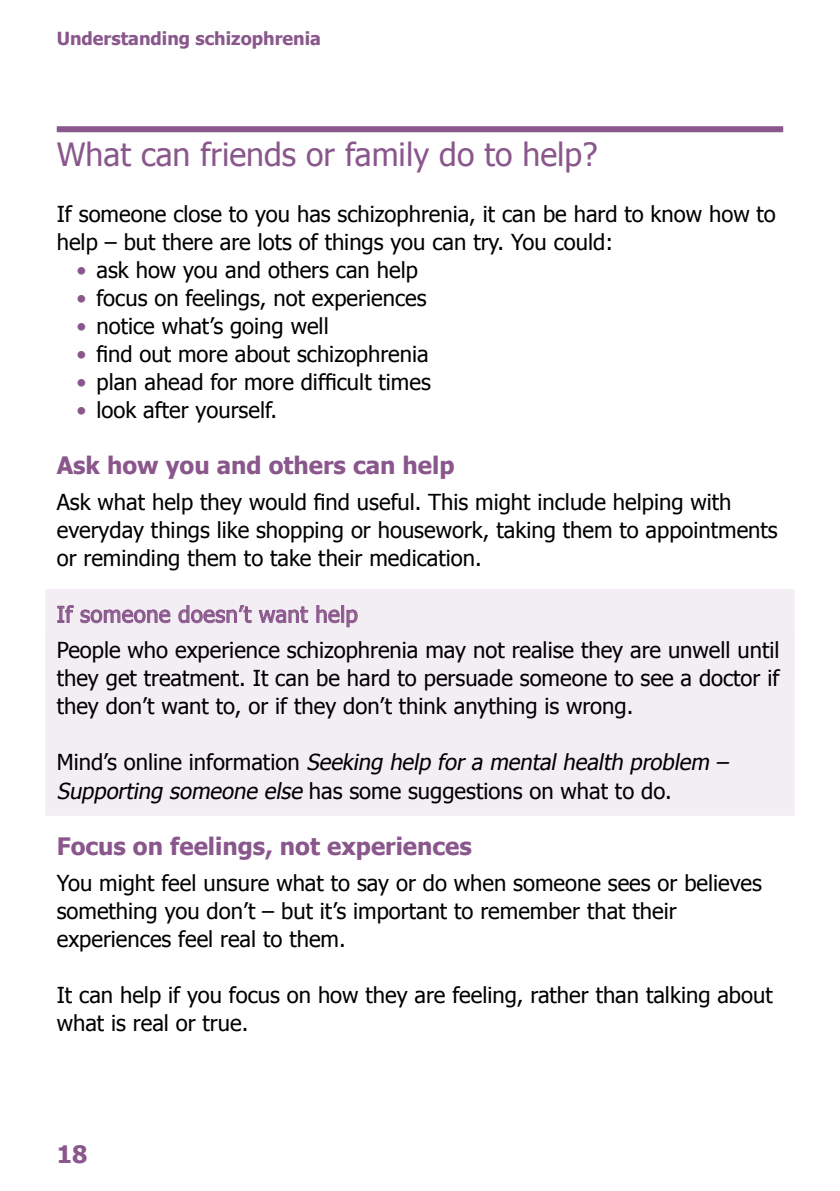
<style>
.page{position:relative;width:840px;height:1191px;background:#fff}
.page>*{position:absolute;margin:0;border:0;box-sizing:border-box;transform-origin:0 0}
.t1{font:32px "Tahoma";color:#8a578c}
.t2{font:700 24px "Tahoma";color:#8a578c}
.t3{font:22px/28px "Tahoma";color:#000}
.t4{font:italic 22px/28px "Tahoma";color:#000}
.t5{font:22px "Tahoma";letter-spacing:.02em;color:#8a578c}
.t6{font:700 18px "Tahoma";color:#8a578c}
.s1{color:#8a578c}
.s2{font-style:normal}
</style>
<div class="page">
<div style="left:57px;top:126px;width:725px;height:6px;background:#8a578c"></div>
<div style="left:45px;top:589px;width:749px;height:90px;background:#f3eef3"></div>
<div style="left:45px;top:630px;width:749px;height:102px;background:#f3eef3"></div>
<div style="left:45px;top:726px;width:749px;height:90px;background:#f3eef3"></div>
<svg style="left:57px;top:605px;width:17px;height:18px"></svg>
<svg style="left:80px;top:609px;width:90px;height:14px"></svg>
<svg style="left:178px;top:605px;width:74px;height:18px"></svg>
<svg style="left:258px;top:606px;width:50px;height:17px"></svg>
<svg style="left:316px;top:605px;width:23px;height:18px"></svg>
<div style="left:341px;top:605px;width:3px;height:18px;border:1px solid #8a578c"></div>
<svg style="left:346px;top:609px;width:11px;height:18px"></svg>
<p class="t6" style="left:57px;top:26px;width:265px">Understanding schizophrenia</p>
<h1 class="t1" style="left:57px;top:133px;width:542px">What can friends or family do to help?</h1>
<p class="t3" style="left:57px;top:199px;width:720px">If someone close to you has schizophrenia, it can be hard to know how to help – but there are lots of things you can try. You could:</p>
<p class="t3" style="left:77px;top:255px;width:342px"><span class="s1">•</span> ask how you and others can help</p>
<p class="t3" style="left:77px;top:283px;width:351px"><span class="s1">•</span> focus on feelings, not experiences</p>
<p class="t3" style="left:77px;top:311px;width:253px"><span class="s1">•</span> notice what’s going well</p>
<p class="t3" style="left:77px;top:339px;width:353px"><span class="s1">•</span> find out more about schizophrenia</p>
<p class="t3" style="left:77px;top:367px;width:355px"><span class="s1">•</span> plan ahead for more difficult times</p>
<p class="t3" style="left:77px;top:395px;width:202px"><span class="s1">•</span> look after yourself.</p>
<p class="t2" style="left:57px;top:449px;width:399px">Ask how you and others can help</p>
<p class="t3" style="left:57px;top:487px;width:722px">Ask what help they would find useful. This might include helping with everyday things like shopping or housework, taking them to appointments or reminding them to take their medication.</p>
<p class="t5" style="left:57px;top:599px;width:302px">If someone doesn’t want help</p>
<p class="t3" style="left:57px;top:635px;width:723px;text-align:justify">People who experience schizophrenia may not realise they are unwell until they get treatment. It can be hard to persuade someone to see a doctor if they don’t want to, or if they don’t think anything is wrong.</p>
<p class="t4" style="left:57px;top:747px;width:677px"><span class="s2">M i n d ’s o n l i n e i n fo r m a t i o n</span> Seeking help for a mental health problem –<br>Supporting someone else <span class="s2">has some suggestions on what to do.</span></p>
<p class="t2" style="left:57px;top:829px;width:416px">Focus on feelings, not experiences</p>
<p class="t3" style="left:57px;top:867px;width:706px">You might feel unsure what to say or do when someone sees or believes something you don’t – but it’s important to remember that their experiences feel real to them.</p>
<p class="t3" style="left:57px;top:979px;width:717px">It can help if you focus on how they are feeling, rather than talking about what is real or true.</p>
<p class="t2" style="left:57px;top:1137px;width:32px">18</p>
</div>
